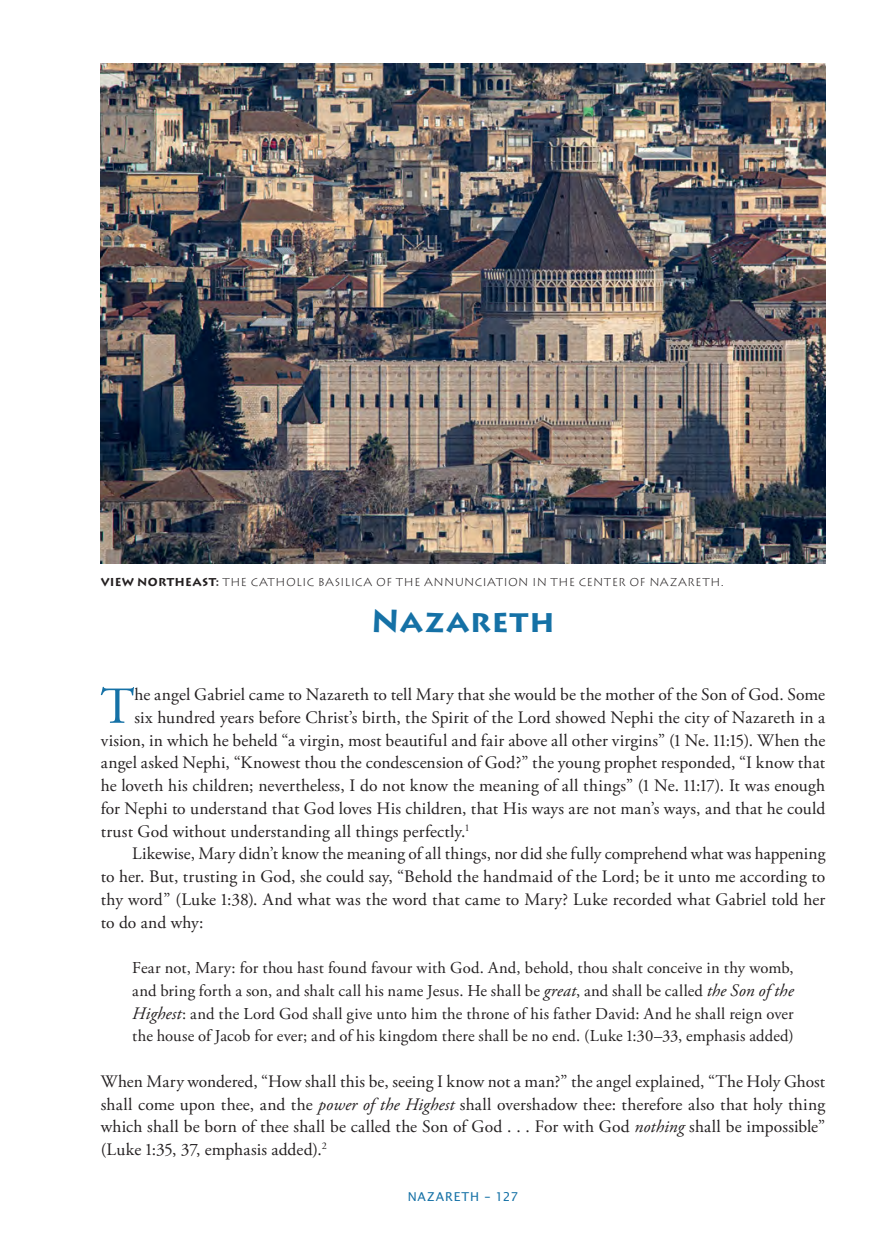
<style>
.page{position:relative;width:882px;height:1260px;background:#fff}
.page>*{position:absolute;margin:0;border:0;box-sizing:border-box;transform-origin:0 0}
.t1{font:51.8px "Adobe Garamond Pro";color:#1571a6}
.t2{font:700 31.5px "Lithos Pro";letter-spacing:.02em;color:#1571a6}
.t3{font:17.5px/22.8px "Adobe Garamond Pro";letter-spacing:.01em;color:#231f20;text-align:justify}
.t4{font:16.62px/22.8px "Adobe Garamond Pro";letter-spacing:.005em;color:#231f20;text-align:justify}
.t5{font:12.25px "Lucida Sans";letter-spacing:.075em;color:#1571a6}
.t6{font:300 11.38px "Lithos Pro";letter-spacing:.02em;color:#231f20}
.s1{font-weight:700}
.s2{font-style:italic;font-size:17.5px}
.s3{font-style:italic}
</style>
<div class="page">
<img style="left:101px;top:63px;width:724px;height:501px">
<p class="t6" style="left:101px;top:576px;width:625px"><span class="s1">VIEW NORTHEAST:</span> THE CATHOLIC BASILICA OF THE ANNUNCIATION IN THE CENTER OF NAZARETH.</p>
<h2 class="t2" style="left:371px;top:602px;width:185px">Nazareth</h2>
<h1 class="t1" style="left:100px;top:675px;width:36px">T</h1>
<p class="t3" style="left:135px;top:684px;width:692px">he angel Gabriel came to Nazareth to tell Mary that she would be the mother of the Son of God. Some</p>
<p class="t3" style="left:135px;top:706px;width:692px">six hundred years before Christ’s birth, the Spirit of the Lord showed Nephi the city of Nazareth in a</p>
<p class="t3" style="left:101px;top:729px;width:726px">vision, in which he beheld “a virgin, most beautiful and fair above all other virgins” (1 Ne. 11:15). When the</p>
<p class="t3" style="left:101px;top:752px;width:726px">angel asked Nephi, “Knowest thou the condescension of God?” the young prophet responded, “I know that</p>
<p class="t3" style="left:101px;top:775px;width:726px">he loveth his children; nevertheless, I do not know the meaning of all things” (1 Ne. 11:17). It was enough</p>
<p class="t3" style="left:101px;top:797px;width:726px">for Nephi to understand that God loves His children, that His ways are not man’s ways, and that he could</p>
<p class="t3" style="left:101px;top:820px;width:370px">trust God without understanding all things perfectly.<sup>1</sup></p>
<p class="t3" style="left:132px;top:843px;width:695px">Likewise, Mary didn’t know the meaning of all things, nor did she fully comprehend what was happening</p>
<p class="t3" style="left:101px;top:866px;width:726px">to her. But, trusting in God, she could say, “Behold the handmaid of the Lord; be it unto me according to</p>
<p class="t3" style="left:101px;top:888px;width:726px">thy word” (Luke 1:38). And what was the word that came to Mary? Luke recorded what Gabriel told her</p>
<p class="t3" style="left:101px;top:911px;width:104px">to do and why:</p>
<p class="t4" style="left:132px;top:957px;width:663px">Fear not, Mary: for thou hast found favour with God. And, behold, thou shalt conceive in thy womb, and bring forth a son, and shalt call his name Jesus. He shall be <span class="s2">great</span>, and shall be called <span class="s2">the Son of the Highest</span>: and the Lord God shall give unto him the throne of his father David: And he shall reign over the house of Jacob for ever; and of his kingdom there shall be no end. (Luke 1:30–33, emphasis added)</p>
<p class="t3" style="left:101px;top:1070px;width:726px">When Mary wondered, “How shall this be, seeing I know not a man?” the angel explained, “The Holy Ghost shall come upon thee, and the <span class="s3">power of the Highest</span> shall overshadow thee: therefore also that holy thing which shall be born of thee shall be called the Son of God . . . For with God <span class="s3">nothing</span> shall be impossible” (Luke 1:35, 37, emphasis added).<sup>2</sup></p>
<p class="t5" style="left:408px;top:1189px;width:112px">NAZARETH – 127</p>
</div>
